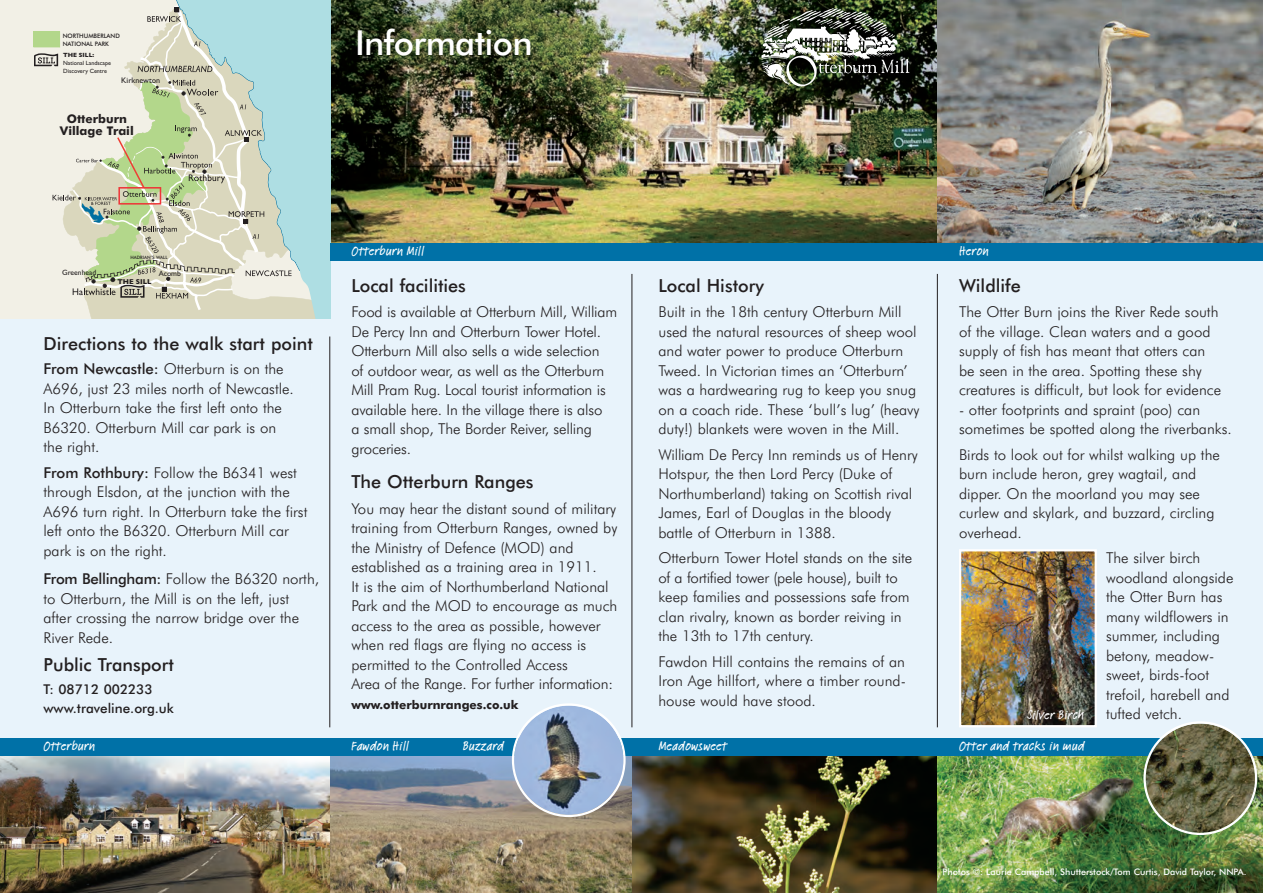
<style>
.page{position:relative;width:1263px;height:893px;background:#fff}
.page>*{position:absolute;margin:0;border:0;box-sizing:border-box;transform-origin:0 0}
.t1{font:500 34.5px "Futura BT";letter-spacing:-.02em;color:#fff}
.t2{font:500 18px "Futura BT";color:#231f20}
.t3{font:300 15px/19.5px "Futura BT";color:#231f20}
.t4{font:500 13.5px "Feltpen Std";color:#fff}
.t5{font:500 13.5px/19.5px "Futura BT";color:#231f20}
.t6{font:700 12px/12px "Futura BT";color:#231f20;text-align:center}
.t7{font:500 9px "Futura BT";color:#fff}
.t8{font:8.1px "Gill Sans";color:#231f20}
.t9{font:7.65px "Gill Sans";color:#231f20}
.t10{font:700 7.2px "Gill Sans";color:#231f20}
.t11{font:6.15px/7.6px "Gill Sans";color:#231f20}
.t12{font:500 6.15px/7.4px "Futura BT";color:#231f20}
.t13{font:700 6.15px "Gill Sans";color:#231f20}
.t14{font:500 4.65px "Futura BT";color:#231f20}
.s1{font-weight:500}
</style>
<div class="page">
<img style="left:330px;top:755px;width:302px;height:138px">
<img style="left:331px;top:0;width:607px;height:243px">
<div style="left:0;top:253px;width:1263px;height:490px;background:#e8f3fb"></div>
<img style="left:632px;top:755px;width:305px;height:138px">
<img style="left:938px;top:0;width:325px;height:243px">
<img style="left:937px;top:755px;width:326px;height:105px">
<div style="left:0;top:0;width:63px;height:319px;background:#f2f0e6"></div>
<svg style="left:121px;top:0;width:210px;height:319px;background:#b5dcdc"></svg>
<hr style="left:937px;top:274px;width:1px;height:453px;background:#231f20">
<img style="left:935px;top:860px;width:328px;height:33px">
<hr style="left:329px;top:336px;width:1px;height:391px;background:#231f20">
<img style="left:0;top:755px;width:330px;height:138px">
<hr style="left:632px;top:274px;width:1px;height:453px;background:#231f20">
<div style="left:331px;top:243px;width:932px;height:17px;background:#0071a7"></div>
<div style="left:0;top:738px;width:1263px;height:17px;background:#0071a7"></div>
<img style="left:1143px;top:721px;width:114px;height:114px">
<img style="left:512px;top:703px;width:114px;height:114px">
<img style="left:962px;top:552px;width:132px;height:172px">
<div style="left:959px;top:549px;width:138px;height:178px;border:2px solid #fff"></div>
<svg style="left:33px;top:0;width:267px;height:310px;background:#d2dbc9"></svg>
<img style="left:768px;top:8px;width:141px;height:78px">
<p class="t12" style="left:63px;top:32px;width:59px">NORTHUMBERLAND<br>NATIONAL PARK</p>
<p class="t13" style="left:63px;top:50px;width:33px">THE SILL:</p>
<p class="t11" style="left:63px;top:59px;width:49px">National Landscape<br>Discovery Centre</p>
<p class="t8" style="left:121px;top:76px;width:40px">Kirknewton</p>
<p class="t6" style="left:60px;top:113px;width:75px">Otterburn<br>Village Trail</p>
<h1 class="t1" style="left:355px;top:23px;width:179px">Information</h1>
<p class="t4" style="left:351px;top:246px;width:74px">Otterburn Mill</p>
<p class="t4" style="left:959px;top:246px;width:31px">Heron</p>
<p class="t14" style="left:131px;top:255px;width:39px">HADRIAN’S WALL</p>
<p class="t10" style="left:117px;top:276px;width:36px">THE SILL</p>
<p class="t9" style="left:62px;top:268px;width:36px">Greenhead</p>
<p class="t9" style="left:159px;top:269px;width:24px">Acomb</p>
<p class="t2" style="left:351px;top:275px;width:116px">Local facilities</p>
<p class="t3" style="left:351px;top:302px;width:267px">Food is available at Otterburn Mill, William De Percy Inn and Otterburn Tower Hotel.<br>Otterburn Mill also sells a wide selection<br>of outdoor wear, as well as the Otterburn Mill Pram Rug. Local tourist information is available here. In the village there is also<br>a small shop, The Border Reiver, selling groceries.</p>
<p class="t2" style="left:351px;top:471px;width:184px">The Otterburn Ranges</p>
<p class="t3" style="left:351px;top:499px;width:267px">You may hear the distant sound of military training from Otterburn Ranges, owned by the Ministry of Defence (MOD) and established as a training area in 1911.<br>It is the aim of Northumberland National Park and the MOD to encourage as much access to the area as possible, however when red flags are flying no access is permitted to the Controlled Access<br>Area of the Range. For further information:</p>
<p class="t6" style="left:351px;top:698px;width:169px">www.otterburnranges.co.uk</p>
<p class="t4" style="left:351px;top:741px;width:59px">Fawdon Hill</p>
<p class="t4" style="left:463px;top:741px;width:43px">Buzzard</p>
<p class="t4" style="left:959px;top:741px;width:127px">Otter and tracks in mud</p>
<p class="t2" style="left:959px;top:275px;width:63px">Wildlife</p>
<p class="t3" style="left:959px;top:302px;width:264px">The Otter Burn joins the River Rede south of the village. Clean waters and a good supply of fish has meant that otters can be seen in the area. Spotting these shy creatures is difficult, but look for evidence</p>
<p class="t3" style="left:959px;top:400px;width:274px">- otter footprints and spraint (poo) can sometimes be spotted along the riverbanks.</p>
<p class="t3" style="left:959px;top:445px;width:262px">Birds to look out for whilst walking up the burn include heron, grey wagtail, and dipper. On the moorland you may see curlew and skylark, and buzzard, circling overhead.</p>
<p class="t3" style="left:1106px;top:548px;width:129px">The silver birch woodland alongside the Otter Burn has many wildflowers in summer, including betony, meadow&shy;sweet, birds-foot trefoil, harebell and tufted vetch.</p>
<p class="t2" style="left:658px;top:275px;width:107px">Local History</p>
<p class="t3" style="left:658px;top:302px;width:263px">Built in the 18th century Otterburn Mill used the natural resources of sheep wool and water power to produce Otterburn Tweed. In Victorian times an ‘Otterburn’ was a hardwearing rug to keep you snug on a coach ride. These ‘bull’s lug’ (heavy duty!) blankets were woven in the Mill.</p>
<p class="t3" style="left:658px;top:445px;width:261px">William De Percy Inn reminds us of Henry Hotspur, the then Lord Percy (Duke of Northumberland) taking on Scottish rival James, Earl of Douglas in the bloody battle of Otterburn in 1388.</p>
<p class="t3" style="left:658px;top:548px;width:255px">Otterburn Tower Hotel stands on the site of a fortified tower (pele house), built to keep families and possessions safe from clan rivalry, known as border reiving in the 13th to 17th century.</p>
<p class="t3" style="left:658px;top:652px;width:249px;text-align:justify">Fawdon Hill contains the remains of an Iron Age hillfort, where a timber round&shy;house would have stood.</p>
<p class="t2" style="left:44px;top:333px;width:271px">Directions to the walk start point</p>
<p class="t3" style="left:44px;top:359px;width:252px"><span class="s1">From Newcastle:</span> Otterburn is on the<br>A696, just 23 miles north of Newcastle.<br>In Otterburn take the first left onto the<br>B6320. Otterburn Mill car park is on the right.</p>
<p class="t3" style="left:44px;top:463px;width:265px"><span class="s1">From Rothbury:</span> Follow the B6341 west through Elsdon, at the junction with the A696 turn right. In Otterburn take the first left onto the B6320. Otterburn Mill car park is on the right.</p>
<p class="t3" style="left:43px;top:569px;width:277px"><span class="s1">From Bellingham:</span> Follow the B6320 north, to Otterburn, the Mill is on the left, just after crossing the narrow bridge over the River Rede.</p>
<p class="t2" style="left:44px;top:654px;width:132px">Public Transport</p>
<p class="t5" style="left:44px;top:679px;width:132px">T: 08712 002233 www.traveline.org.uk</p>
<p class="t4" style="left:1027px;top:710px;width:58px">Silver Birch</p>
<p class="t4" style="left:44px;top:741px;width:53px">Otterburn</p>
<p class="t4" style="left:658px;top:741px;width:70px">Meadowsweet</p>
<p class="t7" style="left:942px;top:866px;width:305px">Photos ©: Laurie Campbell, Shutterstock/Tom Curtis, David Taylor, NNPA.</p>
</div>
